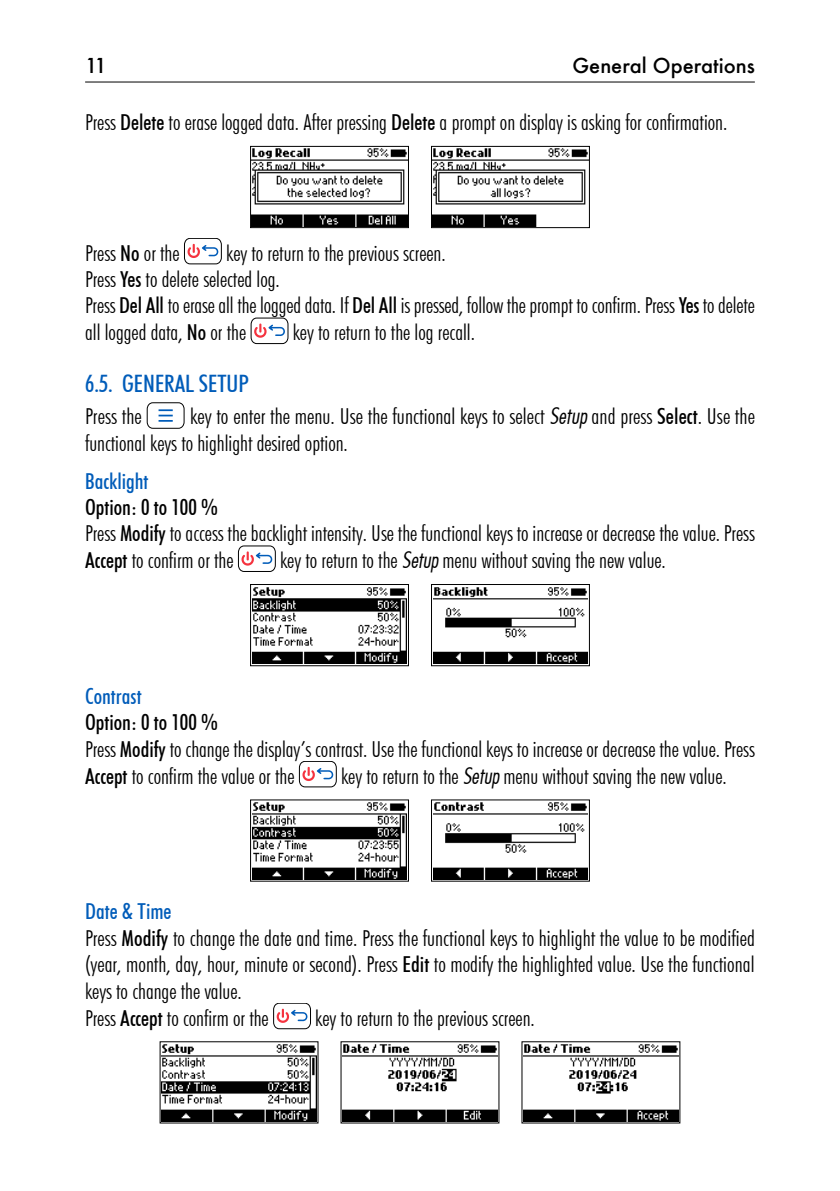
<style>
.page{position:relative;width:840px;height:1191px;background:#fff}
.page>*{position:absolute;margin:0;border:0;box-sizing:border-box;transform-origin:0 0}
.t1{font:500 condensed 24px "Futura BT";color:#005cb9}
.t2{font:300 condensed 22px/26.6px "Futura BT";color:#000}
.t3{font:500 condensed 22px "Futura BT";color:#005cb9}
.t4{font:500 20px "Futura";color:#000}
.s1{font-weight:500}
.s2{font-family:"Futura Lt Cn BT Italic";font-weight:400;font-stretch:normal}
.s3{font-weight:500;color:#005cb9}
</style>
<div class="page">
<hr style="left:85px;top:82px;width:669px;height:1px;background:#000">
<img style="left:252px;top:148px;width:155px;height:78px">
<div style="left:250px;top:146px;width:159px;height:82px;border:1px solid #000"></div>
<img style="left:433px;top:148px;width:154px;height:78px">
<div style="left:431px;top:146px;width:158px;height:82px;border:1px solid #000"></div>
<svg style="left:184px;top:238px;width:37px;height:26px"></svg>
<svg style="left:251px;top:318px;width:37px;height:26px"></svg>
<svg style="left:147px;top:402px;width:37px;height:26px"></svg>
<svg style="left:238px;top:546px;width:37px;height:25px"></svg>
<img style="left:252px;top:587px;width:154px;height:77px">
<div style="left:250px;top:584px;width:159px;height:82px;border:1px solid #000"></div>
<img style="left:433px;top:587px;width:154px;height:77px">
<div style="left:431px;top:584px;width:158px;height:82px;border:1px solid #000"></div>
<svg style="left:299px;top:761px;width:37px;height:26px"></svg>
<img style="left:252px;top:802px;width:154px;height:77px">
<div style="left:250px;top:799px;width:159px;height:82px;border:1px solid #000"></div>
<img style="left:433px;top:802px;width:154px;height:77px">
<div style="left:431px;top:799px;width:158px;height:82px;border:1px solid #000"></div>
<svg style="left:273px;top:1003px;width:37px;height:26px"></svg>
<img style="left:162px;top:1044px;width:154px;height:77px">
<div style="left:159px;top:1041px;width:159px;height:82px;border:1px solid #000"></div>
<img style="left:342px;top:1044px;width:155px;height:77px">
<div style="left:340px;top:1041px;width:159px;height:82px;border:1px solid #000"></div>
<img style="left:523px;top:1044px;width:154px;height:77px">
<div style="left:521px;top:1041px;width:159px;height:82px;border:1px solid #000"></div>
<p class="t4" style="left:85px;top:52px;width:23px">11</p>
<p class="t4" style="left:572px;top:52px;width:184px">General Operations</p>
<p class="t2" style="left:85px;top:109px;width:643px">Press <span class="s1">Delete</span> to erase logged data. After pressing <span class="s1">Delete</span> a prompt on display is asking for confirmation.</p>
<p class="t2" style="left:85px;top:239px;width:671px;text-indent:141px">key to return to the previous screen.<br>Press <span class="s1">Yes</span> to delete selected log.<br>Press <span class="s1">Del All</span> to erase all the logged data. If <span class="s1">Del All</span> is pressed, follow the prompt to confirm. Press <span class="s1">Yes</span> to delete all logged data, <span class="s1">No</span> or the</p>
<p class="t2" style="left:85px;top:239px;width:96px">Press <span class="s1">No</span> or the</p>
<p class="t2" style="left:292px;top:319px;width:184px">key to return to the log recall.</p>
<p class="t1" style="left:85px;top:369px;width:165px">6.5. GENERAL SETUP</p>
<p class="t2" style="left:85px;top:403px;width:58px">Press the</p>
<p class="t2" style="left:85px;top:403px;width:671px;text-indent:105px">key to enter the menu. Use the functional keys to select <span class="s2">Setup</span> and press <span class="s1">Select</span>. Use the functional keys to highlight desired option.</p>
<p class="t3" style="left:85px;top:467px;width:65px">Backlight</p>
<p class="t2" style="left:85px;top:493px;width:671px"><span class="s1">Option: 0 to 100 %<br></span>Press <span class="s1">Modify</span> to access the backlight intensity. Use the functional keys to increase or decrease the value. Press<br><span class="s1">Accept</span> to confirm or the</p>
<p class="t2" style="left:280px;top:547px;width:387px">key to return to the <span class="s2">Setup</span> menu without saving the new value.</p>
<p class="t3" style="left:85px;top:683px;width:58px">Contrast</p>
<p class="t2" style="left:85px;top:709px;width:671px"><span class="s1">Option: 0 to 100 %<br></span>Press <span class="s1">Modify</span> to change the display’s contrast. Use the functional keys to increase or decrease the value. Press<br><span class="s1">Accept</span> to confirm the value or the</p>
<p class="t2" style="left:341px;top:762px;width:387px">key to return to the <span class="s2">Setup</span> menu without saving the new value.</p>
<p class="t2" style="left:85px;top:898px;width:671px"><span class="s3">Date &amp; Time<br></span>Press <span class="s1">Modify</span> to change the date and time. Press the functional keys to highlight the value to be modified (year, month, day, hour, minute or second). Press <span class="s1">Edit</span> to modify the highlighted value. Use the functional keys to change the value.<br>Press <span class="s1">Accept</span> to confirm or the</p>
<p class="t2" style="left:315px;top:1004px;width:221px">key to return to the previous screen.</p>
</div>
